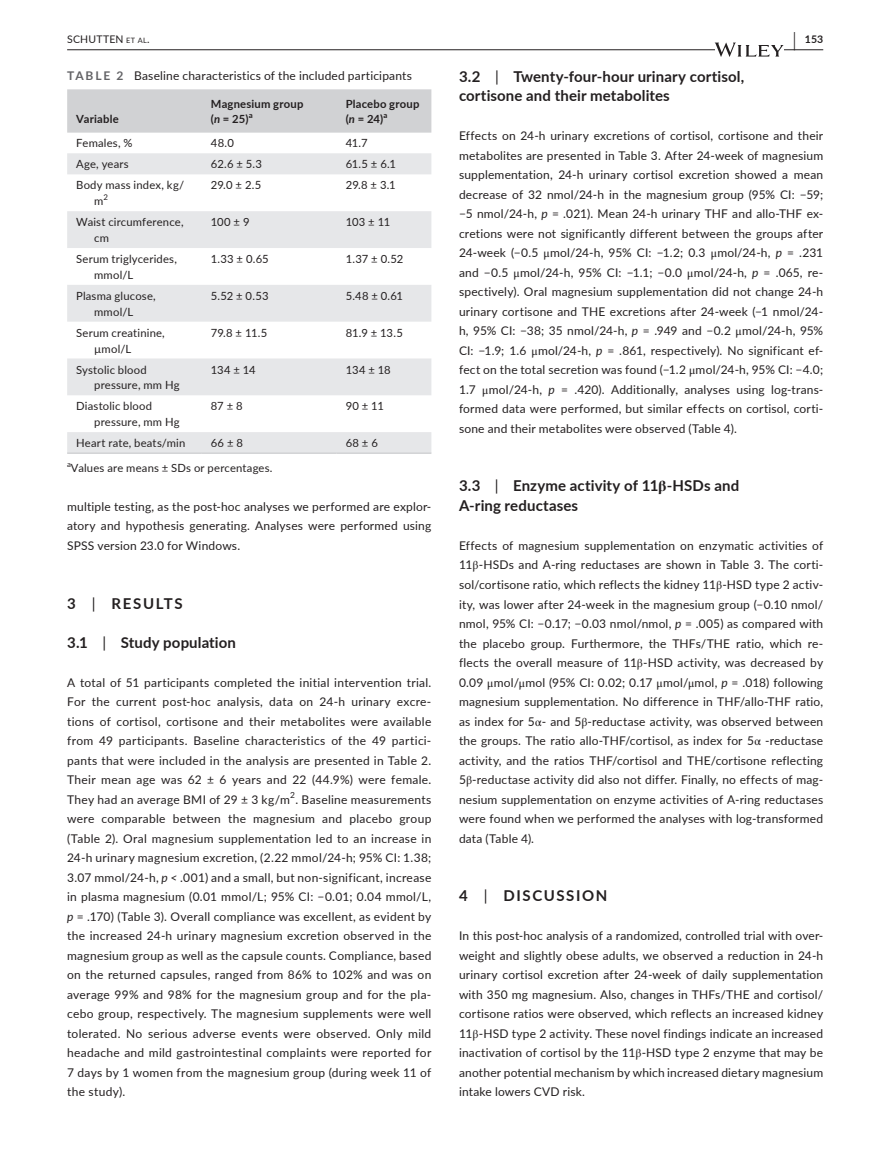
<style>
.page{position:relative;width:893px;height:1174px;background:#fff}
.page>*{position:absolute;margin:0;border:0;box-sizing:border-box;transform-origin:0 0}
.t1{font:700 15px/19.5px "Lato";letter-spacing:.01em;color:#231f20}
.t2{font:700 15px "Lato";letter-spacing:.11em;color:#231f20}
.t3{font:700 15px "Lato";letter-spacing:.105em;color:#231f20}
.t4{font:12px/19.5px "Lato";letter-spacing:.015em;color:#231f20;text-align:justify}
.t5{font:11.25px/15.8px "Lato";letter-spacing:.015em;color:#231f20}
.t6{font:700 11.25px/15.8px "Lato";letter-spacing:.02em;color:#231f20}
.t7{font:10.5px "Lato";letter-spacing:.02em;color:#231f20}
.t8{font:700 10.5px "Lato";color:#231f20}
.t9{font:700 7.8px "Lato";color:#231f20}
.t10{font:7.8px "Lato";color:#231f20}
.s1{font-size:7.35px}
.s2{font-size:19.5px}
.s3{font-weight:700;color:#636366}
.s4{font-style:italic}
.s5{font-weight:400}
.s6{font-family:"STIX"}
</style>
<div class="page">
<hr style="left:67px;top:49px;width:756px;height:1px;background:#231f20">
<svg style="left:715px;top:43px;width:68px;height:14px"></svg>
<div style="left:67px;top:89px;width:364px;height:44px;background:#d1d2d4"></div>
<svg style="left:67px;top:153px;width:364px;height:299px;fill:#edeeef"></svg>
<hr style="left:67px;top:452px;width:135px;height:2px;background:#d1d2d4">
<hr style="left:202px;top:452px;width:135px;height:2px;background:#d1d2d4">
<hr style="left:337px;top:452px;width:94px;height:2px;background:#d1d2d4">
<p class="t7" style="left:67px;top:32px;width:84px">SCHUTTEN <span class="s1">et al</span>.</p>
<p class="t8" style="left:793px;top:32px;width:31px"><span class="s2">|</span> 153</p>
<p class="t4" style="left:67px;top:65px;width:346px"><span class="s3">TABLE 2</span> Baseline characteristics of the included participants</p>
<p class="t6" style="left:76px;top:111px;width:44px">Variable</p>
<p class="t6" style="left:346px;top:95px;width:75px">Placebo group (<span class="s4">n</span> = 24)</p>
<p class="t6" style="left:211px;top:95px;width:94px">Magnesium group (<span class="s4">n</span> = 25)</p>
<p class="t9" style="left:249px;top:110px;width:5px">a</p>
<p class="t9" style="left:383px;top:110px;width:5px">a</p>
<p class="t5" style="left:76px;top:135px;width:58px">Females, %</p>
<p class="t5" style="left:211px;top:135px;width:25px">48.0</p>
<p class="t5" style="left:346px;top:135px;width:23px">41.7</p>
<p class="t5" style="left:76px;top:156px;width:54px">Age, years</p>
<p class="t5" style="left:211px;top:156px;width:53px">62.6 ± 5.3</p>
<p class="t5" style="left:346px;top:156px;width:52px">61.5 ± 6.1</p>
<p class="t5" style="left:94px;top:177px;width:92px;text-indent:-18px">Body mass index, kg/ m</p>
<p class="t5" style="left:211px;top:177px;width:52px">29.0 ± 2.5</p>
<p class="t5" style="left:346px;top:177px;width:51px">29.8 ± 3.1</p>
<p class="t10" style="left:104px;top:192px;width:6px">2</p>
<p class="t5" style="left:94px;top:214px;width:91px;text-indent:-18px">Waist circumference, cm</p>
<p class="t5" style="left:211px;top:214px;width:40px">100±9</p>
<p class="t5" style="left:346px;top:214px;width:46px">103 ± 11</p>
<p class="t5" style="left:94px;top:251px;width:84px;text-indent:-18px">Serum triglycerides, mmol/L</p>
<p class="t5" style="left:211px;top:251px;width:59px">1.33 ± 0.65</p>
<p class="t5" style="left:346px;top:251px;width:59px">1.37 ± 0.52</p>
<p class="t5" style="left:76px;top:287px;width:81px;text-align:center">Plasma glucose, mmol/L</p>
<p class="t5" style="left:211px;top:287px;width:59px">5.52 ± 0.53</p>
<p class="t5" style="left:346px;top:287px;width:59px">5.48 ± 0.61</p>
<p class="t5" style="left:94px;top:324px;width:72px;text-indent:-18px">Serum creatinine, µmol/L</p>
<p class="t5" style="left:211px;top:324px;width:58px">79.8 ± 11.5</p>
<p class="t5" style="left:346px;top:324px;width:59px">81.9 ± 13.5</p>
<p class="t5" style="left:94px;top:361px;width:87px;text-indent:-18px">Systolic blood pressure, mm Hg</p>
<p class="t5" style="left:211px;top:361px;width:46px">134 ± 14</p>
<p class="t5" style="left:346px;top:361px;width:47px">134 ± 18</p>
<p class="t5" style="left:94px;top:398px;width:87px;text-indent:-18px">Diastolic blood pressure, mm Hg</p>
<p class="t5" style="left:211px;top:398px;width:33px">87±8</p>
<p class="t5" style="left:346px;top:398px;width:40px">90 ± 11</p>
<p class="t5" style="left:76px;top:435px;width:111px">Heart rate, beats/min</p>
<p class="t5" style="left:211px;top:435px;width:34px">66±8</p>
<p class="t5" style="left:346px;top:435px;width:34px">68±6</p>
<p class="t10" style="left:67px;top:458px;width:5px">a</p>
<p class="t5" style="left:71px;top:459px;width:203px">Values are means ± SDs or percentages.</p>
<p class="t4" style="left:67px;top:496px;width:366px">multiple testing, as the post-hoc analyses we performed are explor&shy;atory and hypothesis generating. Analyses were performed using SPSS version 23.0 for Windows.</p>
<p class="t3" style="left:67px;top:592px;width:117px">3 <span class="s5">|</span> RESULTS</p>
<p class="t1" style="left:67px;top:631px;width:170px">3.1 <span class="s5">|</span> Study population</p>
<p class="t4" style="left:67px;top:672px;width:366px">A total of 51 participants completed the initial intervention trial.<br>For the current post-hoc analysis, data on 24-h urinary excre&shy;tions of cortisol, cortisone and their metabolites were available from 49 participants. Baseline characteristics of the 49 partici&shy;pants that were included in the analysis are presented in Table 2.<br>Their mean age was 62 ± 6 years and 22 (44.9%) were female.<br>They had an average BMI of 29 ± 3 kg/m<sup>2</sup>. Baseline measurements were comparable between the magnesium and placebo group (Table 2). Oral magnesium supplementation led to an increase in 24-h urinary magnesium excretion, (2.22 mmol/24-h; 95% CI: 1.38; 3.07 mmol/24-h, <span class="s4">p &lt;</span> .001) and a small, but non-significant, increase in plasma magnesium (0.01 mmol/L; 95% CI: −0.01; 0.04 mmol/L, <span class="s4">p</span> = .170) (Table 3). Overall compliance was excellent, as evident by the increased 24-h urinary magnesium excretion observed in the magnesium group as well as the capsule counts. Compliance, based on the returned capsules, ranged from 86% to 102% and was on average 99% and 98% for the magnesium group and for the pla&shy;cebo group, respectively. The magnesium supplements were well tolerated. No serious adverse events were observed. Only mild headache and mild gastrointestinal complaints were reported for 7 days by 1 women from the magnesium group (during week 11 of the study).</p>
<p class="t1" style="left:459px;top:66px;width:287px">3.2 <span class="s5">|</span> Twenty-four-hour urinary cortisol, cortisone and their metabolites</p>
<p class="t4" style="left:459px;top:126px;width:366px">Effects on 24-h urinary excretions of cortisol, cortisone and their metabolites are presented in Table 3. After 24-week of magnesium supplementation, 24-h urinary cortisol excretion showed a mean decrease of 32 nmol/24-h in the magnesium group (95% CI: −59; −5 nmol/24-h, <span class="s4">p</span> = .021). Mean 24-h urinary THF and allo-THF ex&shy;cretions were not significantly different between the groups after 24-week (−0.5 <span class="s6">μ</span>mol/24-h, 95% CI: −1.2; 0.3 <span class="s6">μ</span>mol/24-h, <span class="s4">p</span> = .231 and −0.5 <span class="s6">μ</span>mol/24-h, 95% CI: −1.1; −0.0 <span class="s6">μ</span>mol/24-h, <span class="s4">p</span> = .065, re&shy;spectively). Oral magnesium supplementation did not change 24-h urinary cortisone and THE excretions after 24-week (−1 nmol/24- h, 95% CI: −38; 35 nmol/24-h, <span class="s4">p</span> = .949 and −0.2 <span class="s6">μ</span>mol/24-h, 95% CI: −1.9; 1.6 <span class="s6">μ</span>mol/24-h, <span class="s4">p</span> = .861, respectively). No significant ef&shy;fect on the total secretion was found (−1.2 <span class="s6">μ</span>mol/24-h, 95% CI: −4.0; 1.7 <span class="s6">μ</span>mol/24-h, <span class="s4">p</span> = .420). Additionally, analyses using log-trans&shy;formed data were performed, but similar effects on cortisol, corti&shy;sone and their metabolites were observed (Table 4).</p>
<p class="t1" style="left:459px;top:475px;width:282px">3.3 <span class="s5">|</span> Enzyme activity of 11<span class="s6">β</span>-HSDs and<br>A-ring reductases</p>
<p class="t4" style="left:459px;top:535px;width:366px">Effects of magnesium supplementation on enzymatic activities of 11<span class="s6">β</span>-HSDs and A-ring reductases are shown in Table 3. The corti&shy;sol/cortisone ratio, which reflects the kidney 11<span class="s6">β</span>-HSD type 2 activ&shy;ity, was lower after 24-week in the magnesium group (−0.10 nmol/ nmol, 95% CI: −0.17; −0.03 nmol/nmol, <span class="s4">p</span> = .005) as compared with the placebo group. Furthermore, the THFs/THE ratio, which re&shy;flects the overall measure of 11<span class="s6">β</span>-HSD activity, was decreased by 0.09 <span class="s6">μ</span>mol/<span class="s6">μ</span>mol (95% CI: 0.02; 0.17 <span class="s6">μ</span>mol/<span class="s6">μ</span>mol, <span class="s4">p</span> = .018) following magnesium supplementation. No difference in THF/allo-THF ratio, as index for 5<span class="s6">α</span>- and 5<span class="s6">β</span>-reductase activity, was observed between the groups. The ratio allo-THF/cortisol, as index for 5<span class="s6">α</span> -reductase activity, and the ratios THF/cortisol and THE/cortisone reflecting 5<span class="s6">β</span>-reductase activity did also not differ. Finally, no effects of mag&shy;nesium supplementation on enzyme activities of A-ring reductases were found when we performed the analyses with log-transformed data (Table 4).</p>
<p class="t2" style="left:459px;top:884px;width:150px">4 <span class="s5">|</span> DISCUSSION</p>
<p class="t4" style="left:459px;top:925px;width:366px">In this post-hoc analysis of a randomized, controlled trial with over&shy;weight and slightly obese adults, we observed a reduction in 24-h urinary cortisol excretion after 24-week of daily supplementation with 350 mg magnesium. Also, changes in THFs/THE and cortisol/ cortisone ratios were observed, which reflects an increased kidney 11<span class="s6">β</span>-HSD type 2 activity. These novel findings indicate an increased inactivation of cortisol by the 11<span class="s6">β</span>-HSD type 2 enzyme that may be another potential mechanism by which increased dietary magnesium intake lowers CVD risk.</p>
</div>
